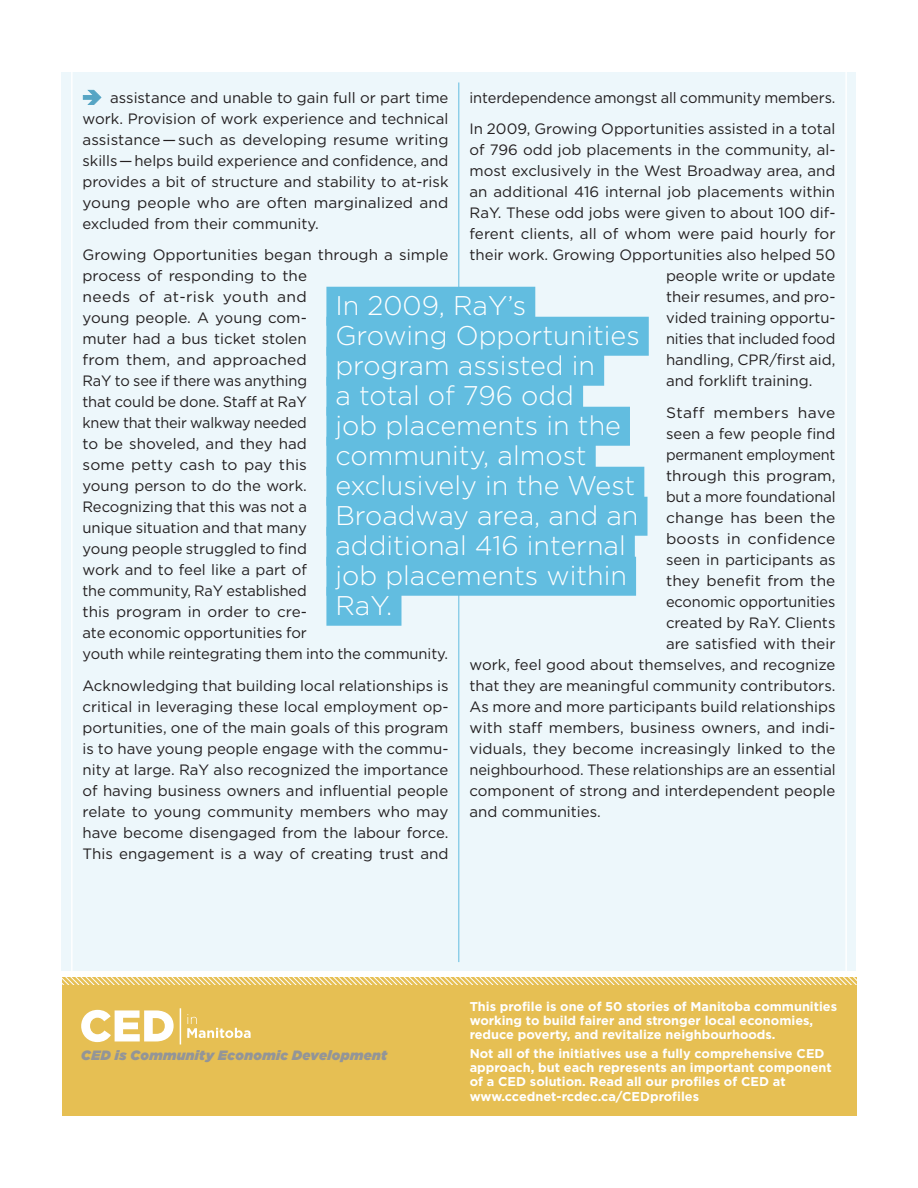
<style>
.page{position:relative;width:918px;height:1188px;background:#fff}
.page>*{position:absolute;margin:0;border:0;box-sizing:border-box;transform-origin:0 0}
.Pull_quote{font:300 27px "Gotham HTF";color:#fff}
.Body_text{font:15px/21px "Gotham HTF";color:#231f20;text-align:justify}
.Body_text-2{font:15px "Gotham HTF";color:#231f20;scale:1.04 1}
.Body_text-3{font:15px "Gotham HTF";letter-spacing:.03em;color:#231f20;scale:1.04 1}
.t1{font:italic 900 13.5px "Gotham HTF";letter-spacing:.025em;color:#939598}
.t2{font:700 12.75px/14.2px "Gotham HTF";color:#fff}
</style>
<div class="page">
<div style="left:62px;top:72px;width:794px;height:898px;background:#edf7fb"></div>
<hr style="left:458px;top:82px;width:1px;height:880px;background:#62bde0">
<div style="left:326px;top:287px;width:209px;height:39px;background:#62bde0"></div>
<div style="left:326px;top:317px;width:323px;height:39px;background:#62bde0"></div>
<div style="left:326px;top:347px;width:278px;height:39px;background:#62bde0"></div>
<div style="left:326px;top:377px;width:257px;height:39px;background:#62bde0"></div>
<div style="left:326px;top:407px;width:304px;height:39px;background:#62bde0"></div>
<div style="left:326px;top:437px;width:270px;height:39px;background:#62bde0"></div>
<div style="left:326px;top:467px;width:318px;height:39px;background:#62bde0"></div>
<div style="left:326px;top:497px;width:322px;height:39px;background:#62bde0"></div>
<div style="left:326px;top:527px;width:309px;height:39px;background:#62bde0"></div>
<div style="left:326px;top:557px;width:310px;height:39px;background:#62bde0"></div>
<div style="left:326px;top:587px;width:75px;height:39px;background:#62bde0"></div>
<hr style="left:845px;top:30px;width:2px;height:1086px;background:#fff">
<hr style="left:71px;top:30px;width:2px;height:1084px;background:#fff">
<svg style="left:83px;top:90px;width:19px;height:15px"></svg>
<div style="left:62px;top:977px;width:795px;height:139px;background:#e6bf53"></div>
<svg style="left:62px;top:977px;width:795px;height:8px"></svg>
<svg style="left:81px;top:1010px;width:93px;height:32px"></svg>
<hr style="left:180px;top:1008px;width:1px;height:37px;background:#fff">
<svg style="left:187px;top:1014px;width:64px;height:24px"></svg>
<p class="Body_text" style="left:82px;top:87px;width:368px;text-indent:28px">assistance and unable to gain full or part time work. Provision of work experience and technical assistance—such as developing resume writing skills—helps build experience and confidence, and provides a bit of structure and stability to at-risk young people who are often marginalized and excluded from their community.</p>
<p class="Body_text" style="left:82px;top:244px;width:368px;text-align:left">Growing Opportunities began through a simple process of responding to the<br>needs of at-risk youth and<br>young people. A young com-<br>muter had a bus ticket stolen<br>from them, and approached<br>RaY to see if there was anything<br>that could be done. Staff at RaY<br>knew that their walkway needed<br>to be shoveled, and they had<br>some petty cash to pay this<br>young person to do the work.<br>Recognizing that this was not a<br>unique situation and that many<br>young people struggled to find<br>work and to feel like a part of<br>the community, RaY established<br>this program in order to cre-<br>ate economic opportunities for<br>youth while reintegrating them into the community.</p>
<p class="Body_text" style="left:82px;top:675px;width:368px">Acknowledging that building local relationships is critical in leveraging these local employment op&shy;portunities, one of the main goals of this program is to have young people engage with the commu&shy;nity at large. RaY also recognized the importance of having business owners and influential people relate to young community members who may have become disengaged from the labour force.<br>This engagement is a way of creating trust and</p>
<p class="Body_text" style="left:470px;top:87px;width:368px">interdependence amongst all community members.</p>
<p class="Body_text" style="left:470px;top:118px;width:368px">In 2009, Growing Opportunities assisted in a total</p>
<p class="Body_text" style="left:470px;top:139px;width:368px">of 796 odd job placements in the community, al-</p>
<p class="Body_text" style="left:470px;top:160px;width:368px">most exclusively in the West Broadway area, and</p>
<p class="Body_text" style="left:470px;top:181px;width:367px">an additional 416 internal job placements within</p>
<p class="Body_text" style="left:470px;top:202px;width:368px">RaY. These odd jobs were given to about 100 dif-</p>
<p class="Body_text" style="left:470px;top:223px;width:368px">ferent clients, all of whom were paid hourly for</p>
<p class="Body_text" style="left:470px;top:244px;width:367px">their work. Growing Opportunities also helped 50</p>
<p class="Body_text" style="left:666px;top:265px;width:171px">people write or update</p>
<p class="Body_text" style="left:666px;top:286px;width:171px">their resumes, and pro-</p>
<p class="Body_text" style="left:666px;top:307px;width:171px">vided training opportu-</p>
<p class="Body_text" style="left:666px;top:328px;width:171px">nities that included food</p>
<p class="Body_text" style="left:666px;top:349px;width:171px">handling, CPR/first aid,</p>
<p class="Body_text" style="left:666px;top:370px;width:148px">and forklift training.</p>
<p class="Body_text-3" style="left:666px;top:404px;width:164px">Staff members have</p>
<p class="Body_text" style="left:666px;top:423px;width:171px">seen a few people find</p>
<p class="Body_text" style="left:666px;top:444px;width:171px">permanent employment</p>
<p class="Body_text" style="left:666px;top:465px;width:171px">through this program,</p>
<p class="Body_text" style="left:666px;top:486px;width:171px">but a more foundational</p>
<p class="Body_text-2" style="left:666px;top:509px;width:164px">change has been the</p>
<p class="Body_text-2" style="left:666px;top:530px;width:164px">boosts in confidence</p>
<p class="Body_text" style="left:666px;top:549px;width:171px">seen in participants as</p>
<p class="Body_text" style="left:666px;top:570px;width:171px">they benefit from the</p>
<p class="Body_text" style="left:666px;top:591px;width:171px">economic opportunities</p>
<p class="Body_text" style="left:666px;top:612px;width:171px">created by RaY. Clients</p>
<p class="Body_text" style="left:666px;top:633px;width:171px">are satisfied with their</p>
<p class="Body_text" style="left:470px;top:654px;width:368px">work, feel good about themselves, and recognize</p>
<p class="Body_text" style="left:470px;top:675px;width:368px">that they are meaningful community contributors.</p>
<p class="Body_text" style="left:470px;top:696px;width:367px">As more and more participants build relationships</p>
<p class="Body_text" style="left:470px;top:717px;width:368px">with staff members, business owners, and indi-</p>
<p class="Body_text" style="left:470px;top:738px;width:367px">viduals, they become increasingly linked to the</p>
<p class="Body_text" style="left:470px;top:759px;width:368px">neighbourhood. These relationships are an essential</p>
<p class="Body_text" style="left:470px;top:780px;width:367px">component of strong and interdependent people</p>
<p class="Body_text" style="left:470px;top:801px;width:133px">and communities.</p>
<p class="Pull_quote" style="left:335px;top:291px;width:192px">In 2009, RaY’s</p>
<p class="Pull_quote" style="left:335px;top:321px;width:306px">Growing Opportunities</p>
<p class="Pull_quote" style="left:335px;top:351px;width:261px">program assisted in</p>
<p class="Pull_quote" style="left:335px;top:381px;width:240px">a total of 796 odd</p>
<p class="Pull_quote" style="left:335px;top:411px;width:287px">job placements in the</p>
<p class="Pull_quote" style="left:335px;top:441px;width:253px">community, almost</p>
<p class="Pull_quote" style="left:335px;top:471px;width:301px">exclusively in the West</p>
<p class="Pull_quote" style="left:335px;top:501px;width:305px">Broadway area, and an</p>
<p class="Pull_quote" style="left:335px;top:531px;width:292px">additional 416 internal</p>
<p class="Pull_quote" style="left:335px;top:561px;width:293px">job placements within</p>
<p class="Pull_quote" style="left:335px;top:591px;width:59px">RaY.</p>
<p class="t1" style="left:81px;top:1047px;width:308px">CED is Community Economic Development</p>
<p class="t2" style="left:470px;top:999px;width:369px">This profile is one of 50 stories of Manitoba communities working to build fairer and stronger local economies, reduce poverty, and revitalize neighbourhoods.</p>
<p class="t2" style="left:470px;top:1046px;width:364px">Not all of the initiatives use a fully comprehensive CED approach, but each represents an important component of a CED solution. Read all our profiles of CED at www.ccednet-rcdec.ca/CEDprofiles</p>
</div>
